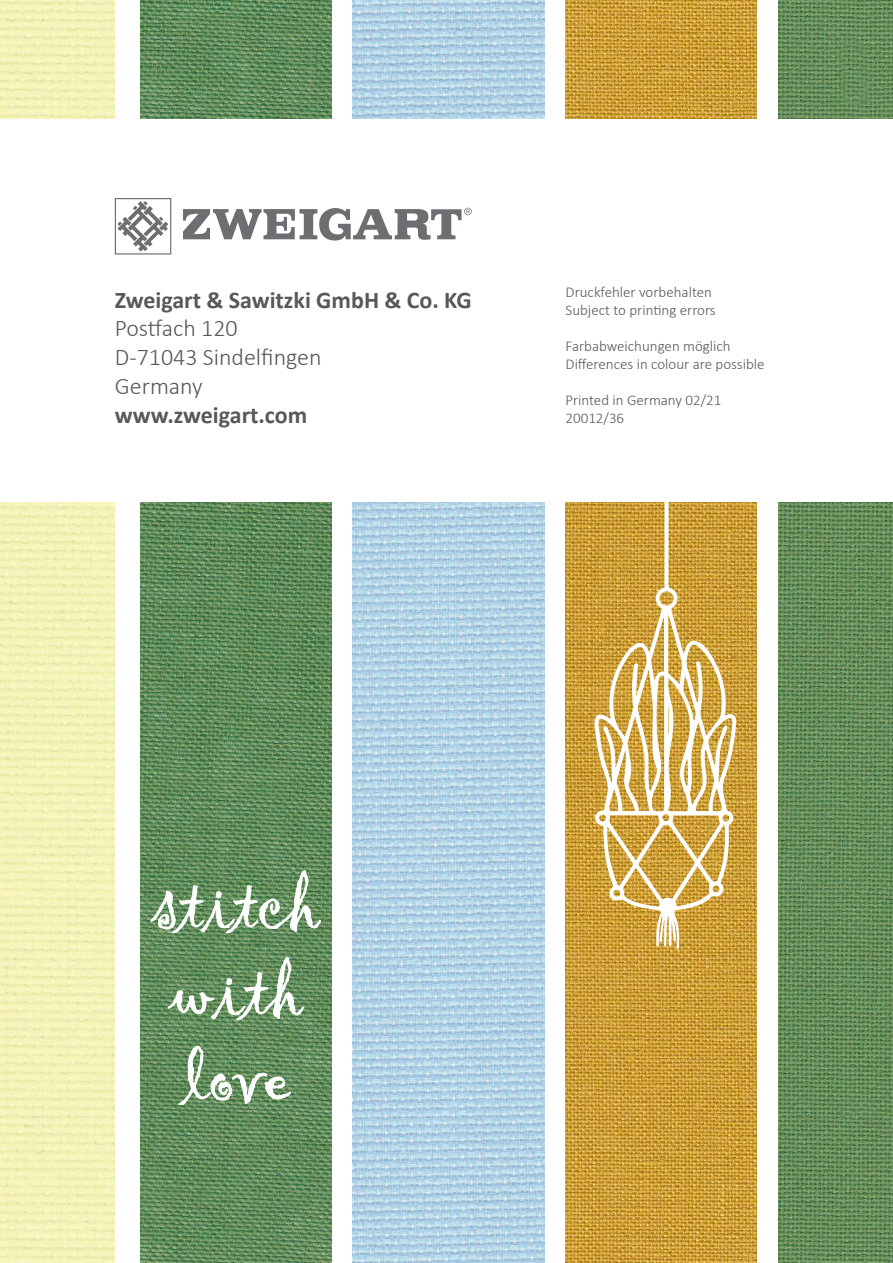
<style>
.page{position:relative;width:893px;height:1263px;background:#fff}
.page>*{position:absolute;margin:0;border:0;box-sizing:border-box;transform-origin:0 0}
.t1{font:67.95px/86.8px "Gigi";color:#fff}
.t2{font:700 24px "Calibri";color:#57585a}
.t3{font:300 24px/28.8px "Calibri";color:#57585a}
.t4{font:300 15px/18px "Calibri";color:#57585a}
</style>
<div class="page">
<img style="left:778px;top:0;width:115px;height:1263px">
<img style="left:140px;top:0;width:192px;height:1263px">
<img style="left:566px;top:0;width:191px;height:1263px">
<img style="left:353px;top:0;width:191px;height:1263px">
<div style="left:0;top:119px;width:893px;height:383px;background:#fff"></div>
<svg style="left:183px;top:208px;width:289px;height:32px"></svg>
<svg style="left:115px;top:198px;width:56px;height:56px"></svg>
<svg style="left:149px;top:869px;width:173px;height:65px;background:#73996f"></svg>
<svg style="left:167px;top:956px;width:138px;height:65px;background:#72986d"></svg>
<svg style="left:178px;top:1045px;width:114px;height:65px;background:#72986d"></svg>
<svg style="left:594px;top:502px;width:142px;height:448px"></svg>
<h2 class="t2" style="left:115px;top:291px;width:358px">Zweigart &amp; Sawitzki GmbH &amp; Co. KG</h2>
<h2 class="t3" style="left:115px;top:314px;width:208px">Postfach 120<br>D-71043 Sindelfingen<br>Germany</h2>
<h2 class="t2" style="left:115px;top:406px;width:194px">www.zweigart.com</h2>
<p class="t4" style="left:566px;top:283px;width:152px">Druckfehler vorbehalten<br>Subject to printing errors</p>
<p class="t4" style="left:566px;top:337px;width:201px">Farbabweichungen möglich<br>Differences in colour are possible</p>
<p class="t4" style="left:566px;top:391px;width:157px">Printed in Germany 02/21<br>20012/36</p>
<h1 class="t1" style="left:152px;top:861px;width:170px">stitch with love</h1>
</div>
